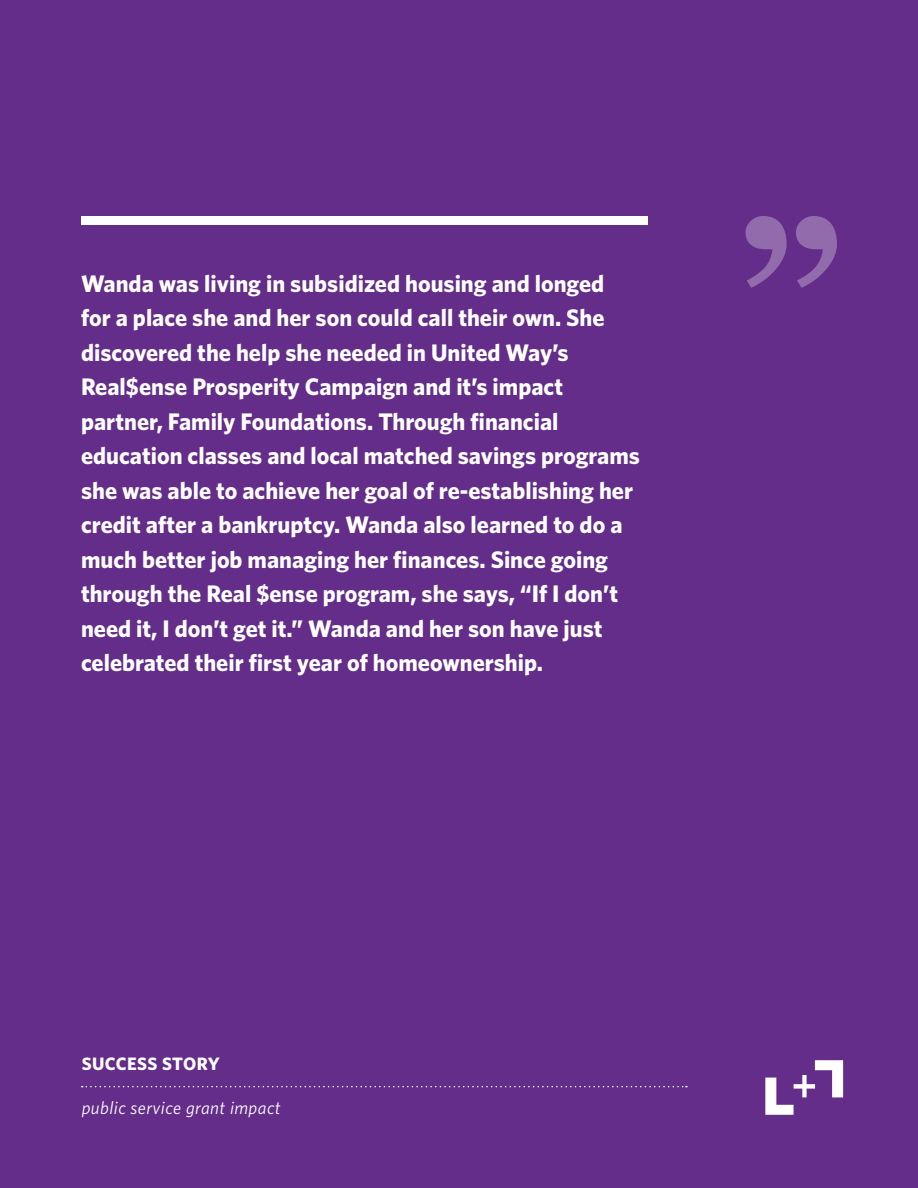
<style>
.page{position:relative;width:918px;height:1188px;background:#642d89}
.page>*{position:absolute;margin:0;border:0;box-sizing:border-box;transform-origin:0 0}
.t1{font:700 24px/34.5px "Whitney HTF";color:#fff}
.t2{font:italic 18px "Whitney HTF";letter-spacing:.025em;color:#fff}
.t3{font:700 18px "Whitney HTF";letter-spacing:.02em;color:#fff}
</style>
<div class="page">
<div style="left:81px;top:216px;width:567px;height:9px;background:#fff"></div>
<svg style="left:746px;top:216px;width:91px;height:72px"></svg>
<svg style="left:765px;top:1060px;width:78px;height:55px"></svg>
<svg style="left:82px;top:1086px;width:605px;height:1px"></svg>
<p class="t1" style="left:81px;top:265px;width:560px">Wanda was living in subsidized housing and longed for a place she and her son could call their own. She discovered the help she needed in United Way’s Real$ense Prosperity Campaign and it’s impact partner, Family Foundations. Through financial education classes and local matched savings programs she was able to achieve her goal of re-establishing her credit after a bankruptcy. Wanda also learned to do a much better job managing her finances. Since going through the Real $ense program, she says, “If I don’t need it, I don’t get it.” Wanda and her son have just celebrated their first year of homeownership.</p>
<p class="t3" style="left:82px;top:1053px;width:140px">SUCCESS STORY</p>
<p class="t2" style="left:82px;top:1097px;width:200px">public service grant impact</p>
</div>
